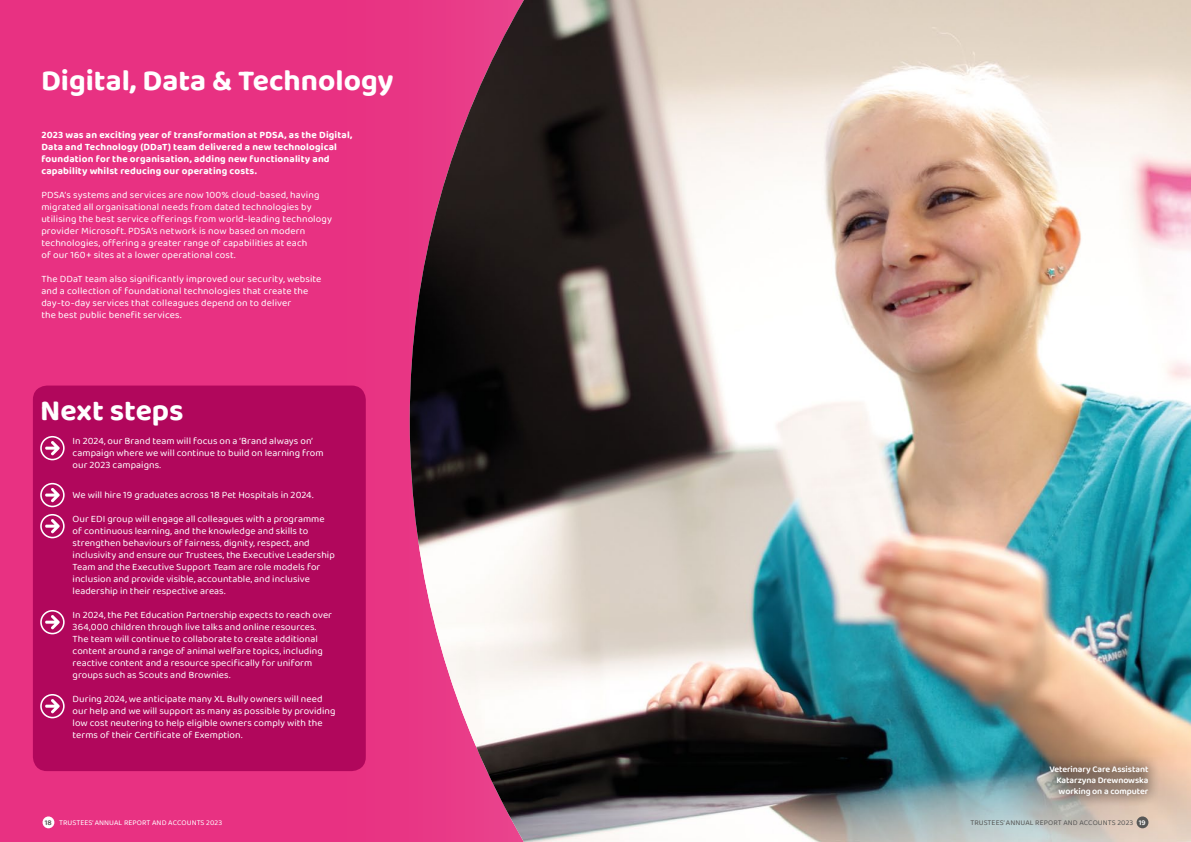
<style>
.page{position:relative;width:1191px;height:842px;background:#e83182}
.page>*{position:absolute;margin:0;border:0;box-sizing:border-box;transform-origin:0 0}
.t1{font:700 30px "Baloo 2";color:#fff}
.t2{font:10px/12px "Baloo 2";letter-spacing:.005em;color:#fff}
.t3{font:700 10px/12px "Baloo 2";letter-spacing:.015em;color:#fff}
.t4{font:600 9px/10.8px "Baloo 2";letter-spacing:-.01em;color:#fff;text-align:justify}
.t5{font:7.5px "Baloo 2";letter-spacing:.01em;color:#fff}
.t6{font:7.5px "Baloo 2";letter-spacing:.01em;color:#575756}
.s1{font-weight:600;color:#575756}
.s2{font-weight:600;color:#fff}
</style>
<div class="page">
<div style="left:33px;top:386px;width:333px;height:385px;background:#b1075c;border-radius:14px"></div>
<svg style="left:40px;top:436px;width:25px;height:24px"></svg>
<svg style="left:40px;top:483px;width:25px;height:24px"></svg>
<svg style="left:40px;top:514px;width:25px;height:24px"></svg>
<svg style="left:40px;top:610px;width:25px;height:24px"></svg>
<svg style="left:40px;top:694px;width:25px;height:24px"></svg>
<img style="left:410px;top:0;width:781px;height:842px">
<div style="left:1037px;top:754px;width:123px;height:54px;background:#000;opacity:.5"></div>
<div style="left:1136px;top:816px;width:12px;height:12px;background:#575756;border-radius:50%"></div>
<div style="left:43px;top:816px;width:11px;height:12px;background:#fff;border-radius:50%"></div>
<h1 class="t1" style="left:41px;top:59px;width:354px">Digital, Data &amp; Technology</h1>
<p class="t3" style="left:41px;top:129px;width:312px">2023 was an exciting year of transformation at PDSA, as the Digital, Data and Technology (DDaT) team delivered a new technological foundation for the organisation, adding new functionality and capability whilst reducing our operating costs.</p>
<p class="t2" style="left:41px;top:189px;width:292px">PDSA’s systems and services are now 100% cloud-based, having migrated all organisational needs from dated technologies by utilising the best service offerings from world-leading technology provider Microsoft. PDSA’s network is now based on modern technologies, offering a greater range of capabilities at each<br>of our 160+ sites at a lower operational cost.</p>
<p class="t2" style="left:41px;top:273px;width:282px">The DDaT team also significantly improved our security, website and a collection of foundational technologies that create the day-to-day services that colleagues depend on to deliver<br>the best public benefit services.</p>
<h1 class="t1" style="left:40px;top:389px;width:145px">Next steps</h1>
<p class="t2" style="left:73px;top:435px;width:253px">In 2024, our Brand team will focus on a ‘Brand always on’ campaign where we will continue to build on learning from our 2023 campaigns.</p>
<p class="t2" style="left:73px;top:489px;width:242px">We will hire 19 graduates across 18 Pet Hospitals in 2024.</p>
<p class="t2" style="left:73px;top:513px;width:264px">Our EDI group will engage all colleagues with a programme of continuous learning, and the knowledge and skills to strengthen behaviours of fairness, dignity, respect, and inclusivity and ensure our Trustees, the Executive Leadership Team and the Executive Support Team are role models for inclusion and provide visible, accountable, and inclusive leadership in their respective areas.</p>
<p class="t2" style="left:73px;top:609px;width:261px">In 2024, the Pet Education Partnership expects to reach over 364,000 children through live talks and online resources.<br>The team will continue to collaborate to create additional content around a range of animal welfare topics, including reactive content and a resource specifically for uniform groups such as Scouts and Brownies.</p>
<p class="t2" style="left:73px;top:693px;width:264px">During 2024, we anticipate many XL Bully owners will need our help and we will support as many as possible by providing low cost neutering to help eligible owners comply with the terms of their Certificate of Exemption.</p>
<p class="t4" style="left:1056px;top:764px;width:93px;text-indent:-7px">Veterinary Care Assistant Katarzyna Drewnowska working on a computer</p>
<p class="t5" style="left:45px;top:817px;width:60px"><span class="s1">18</span> TRUSTEES’ Annual</p>
<p class="t5" style="left:124px;top:817px;width:10px">Report</p>
<p class="t5" style="left:152px;top:817px;width:6px">and</p>
<p class="t5" style="left:168px;top:817px;width:10px">Accounts</p>
<p class="t5" style="left:206px;top:817px;width:17px">2023</p>
<p class="t6" style="left:970px;top:817px;width:46px">TRUSTEES’ Annual</p>
<p class="t6" style="left:1035px;top:817px;width:10px">Report</p>
<p class="t6" style="left:1063px;top:817px;width:6px">and</p>
<p class="t6" style="left:1079px;top:817px;width:10px">Accounts</p>
<p class="t6" style="left:1117px;top:817px;width:30px">2023 <span class="s2">19</span></p>
</div>
